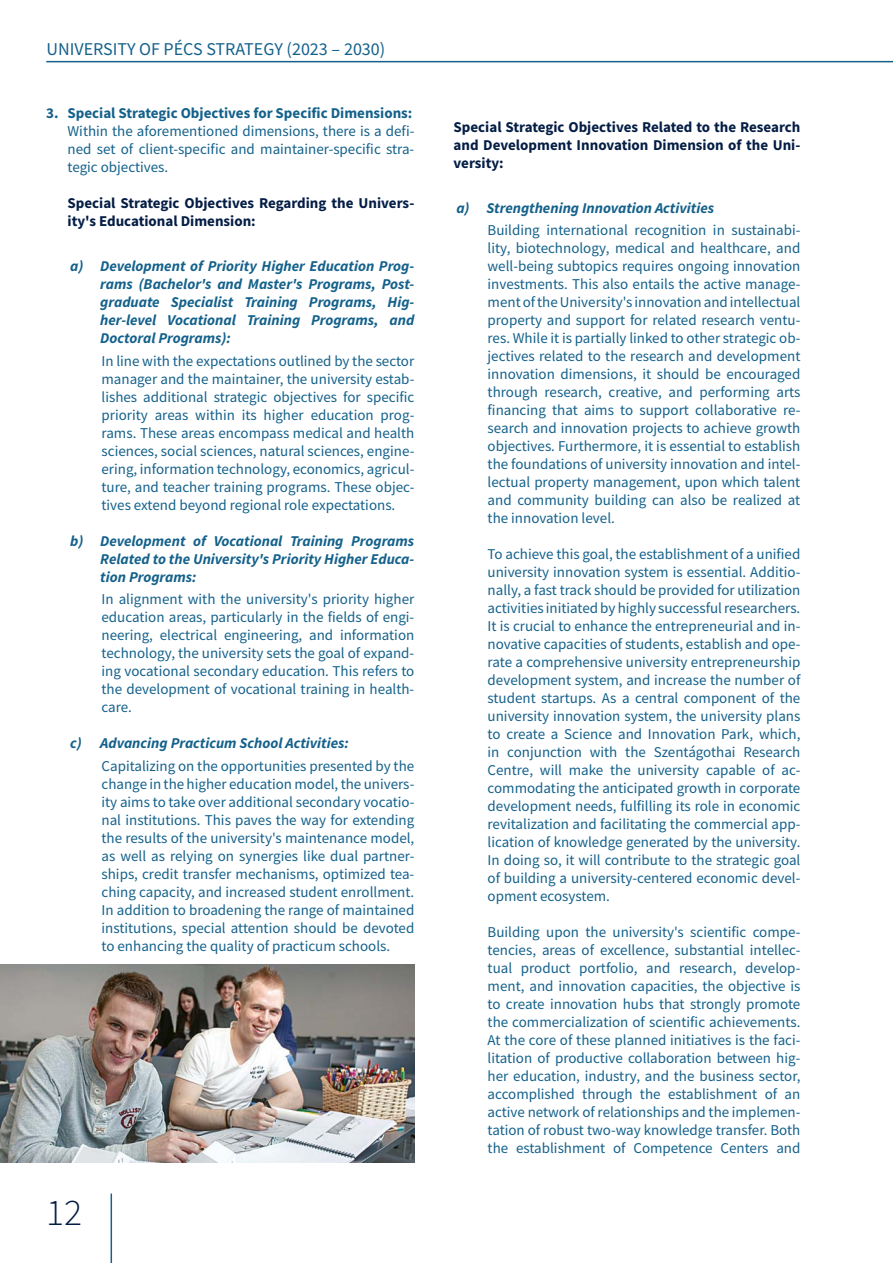
<style>
.page{position:relative;width:893px;height:1263px;background:#fff}
.page>*{position:absolute;margin:0;border:0;box-sizing:border-box;transform-origin:0 0}
.t1{font:300 37.5px "Source Sans Pro";color:#041d44}
.t2{font:18px "Source Sans Pro";color:#14618b}
.t3{font:15px/18px "Source Sans Pro";color:#14618b;text-align:justify}
.t4{font:italic 700 15px/18px "Source Sans Pro";color:#14618b;text-align:justify}
.t5{font:700 15px/18px "Source Sans Pro";color:#041d44}
.t6{font:700 15px "Source Sans Pro";color:#14618b}
</style>
<div class="page">
<hr style="left:46px;top:61px;width:847px;height:1px;background:#14618b">
<img style="left:0;top:964px;width:414px;height:198px">
<hr style="left:111px;top:1193px;width:1px;height:70px;background:#14618b">
<p class="t2" style="left:47px;top:38px;width:340px">UNIVERSITY OF PÉCS STRATEGY (2023 – 2030)</p>
<p class="t6" style="left:46px;top:103px;width:368px">3. Special Strategic Objectives for Specific Dimensions:</p>
<p class="t3" style="left:68px;top:122px;width:348px">Within the aforementioned dimensions, there is a defi&shy;ned set of client-specific and maintainer-specific stra&shy;tegic objectives.</p>
<p class="t5" style="left:68px;top:194px;width:348px">Special Strategic Objectives Regarding the Univers&shy;ity's Educational Dimension:</p>
<p class="t4" style="left:100px;top:257px;width:316px;text-indent:-30px">a) Development of Priority Higher Education Prog&shy;rams (Bachelor's and Master's Programs, Post&shy;graduate Specialist Training Programs, Hig&shy;her-level Vocational Training Programs, and Doctoral Programs):</p>
<p class="t3" style="left:102px;top:352px;width:314px">In line with the expectations outlined by the sector manager and the maintainer, the university estab&shy;lishes additional strategic objectives for specific priority areas within its higher education prog&shy;rams. These areas encompass medical and health sciences, social sciences, natural sciences, engine&shy;ering, information technology, economics, agricul&shy;ture, and teacher training programs. These objec&shy;tives extend beyond regional role expectations.</p>
<p class="t4" style="left:100px;top:531px;width:316px;text-indent:-30px">b) Development of Vocational Training Programs Related to the University's Priority Higher Educa&shy;tion Programs:</p>
<p class="t3" style="left:102px;top:590px;width:314px">In alignment with the university's priority higher education areas, particularly in the fields of engi&shy;neering, electrical engineering, and information technology, the university sets the goal of expand&shy;ing vocational secondary education. This refers to the development of vocational training in health&shy;care.</p>
<p class="t4" style="left:70px;top:734px;width:280px">c) Advancing Practicum School Activities:</p>
<p class="t3" style="left:102px;top:757px;width:314px">Capitalizing on the opportunities presented by the change in the higher education model, the univers&shy;ity aims to take over additional secondary vocatio&shy;nal institutions. This paves the way for extending the results of the university's maintenance model, as well as relying on synergies like dual partner&shy;ships, credit transfer mechanisms, optimized tea&shy;ching capacity, and increased student enrollment.<br>In addition to broadening the range of maintained institutions, special attention should be devoted to enhancing the quality of practicum schools.</p>
<h1 class="t1" style="left:46px;top:1190px;width:37px">12</h1>
<p class="t5" style="left:454px;top:118px;width:348px;text-align:justify">Special Strategic Objectives Related to the Research and Development Innovation Dimension of the Uni&shy;versity:</p>
<p class="t4" style="left:456px;top:198px;width:259px">a) Strengthening Innovation Activities</p>
<p class="t3" style="left:488px;top:221px;width:314px">Building international recognition in sustainabi&shy;lity, biotechnology, medical and healthcare, and well-being subtopics requires ongoing innovation investments. This also entails the active manage&shy;ment of the University's innovation and intellectual property and support for related research ventu&shy;res. While it is partially linked to other strategic ob&shy;jectives related to the research and development innovation dimensions, it should be encouraged through research, creative, and performing arts financing that aims to support collaborative re&shy;search and innovation projects to achieve growth objectives. Furthermore, it is essential to establish the foundations of university innovation and intel&shy;lectual property management, upon which talent and community building can also be realized at the innovation level.</p>
<p class="t3" style="left:488px;top:545px;width:314px">To achieve this goal, the establishment of a unified university innovation system is essential. Additio&shy;nally, a fast track should be provided for utilization activities initiated by highly successful researchers.<br>It is crucial to enhance the entrepreneurial and in&shy;novative capacities of students, establish and ope&shy;rate a comprehensive university entrepreneurship development system, and increase the number of student startups. As a central component of the university innovation system, the university plans to create a Science and Innovation Park, which, in conjunction with the Szentágothai Research Centre, will make the university capable of ac&shy;commodating the anticipated growth in corporate development needs, fulfilling its role in economic revitalization and facilitating the commercial app&shy;lication of knowledge generated by the university.<br>In doing so, it will contribute to the strategic goal of building a university-centered economic devel&shy;opment ecosystem.</p>
<p class="t3" style="left:488px;top:923px;width:314px">Building upon the university's scientific compe&shy;tencies, areas of excellence, substantial intellec&shy;tual product portfolio, and research, develop&shy;ment, and innovation capacities, the objective is to create innovation hubs that strongly promote the commercialization of scientific achievements.<br>At the core of these planned initiatives is the faci&shy;litation of productive collaboration between hig&shy;her education, industry, and the business sector, accomplished through the establishment of an active network of relationships and the implemen&shy;tation of robust two-way knowledge transfer. Both the establishment of Competence Centers and</p>
</div>
